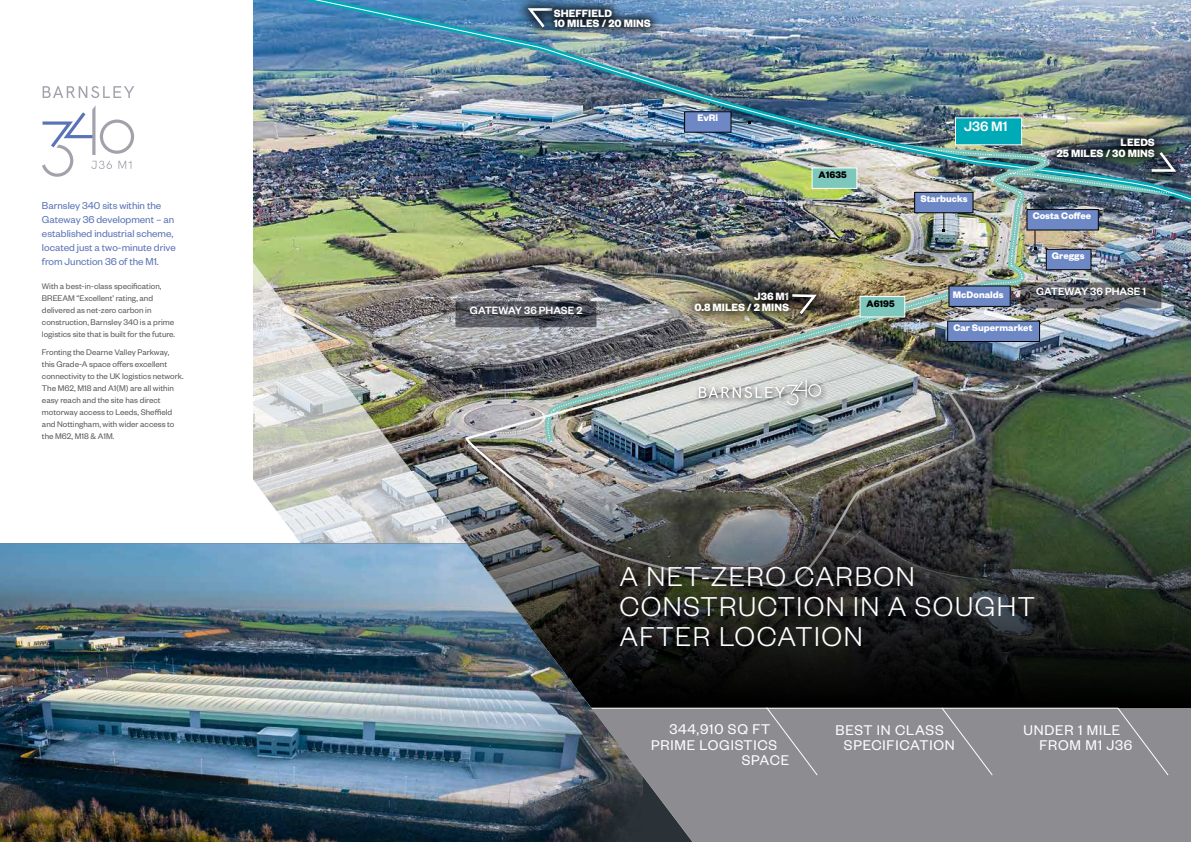
<style>
.page{position:relative;width:1191px;height:842px;background:#fff}
.page>*{position:absolute;margin:0;border:0;box-sizing:border-box;transform-origin:0 0}
.t1{font:300 30px/30px "Founders Grotesk";letter-spacing:.05em;color:#fff}
.t2{font:15.4px/15.4px "Founders Grotesk";letter-spacing:.05em;color:#fff}
.t3{font:500 14.9px "Founders Grotesk";color:#fff}
.t4{font:700 11.6px/10.5px "Founders Grotesk";color:#fff}
.t5{font:500 11.6px "Founders Grotesk";color:#fff}
.t6{font:11px/14px "Founders Grotesk";color:#5973b7}
.t7{font:700 10.5px "Founders Grotesk";color:#fff}
.t8{font:700 10.5px "Founders Grotesk";color:#000}
.t9{font:9px/12px "Founders Grotesk";color:#5a5a5a}
</style>
<div class="page">
<img style="left:253px;top:0;width:938px;height:226px">
<div style="left:955px;top:117px;width:67px;height:28px;background:#00aab6;border:1px solid #fff"></div>
<div style="left:684px;top:112px;width:47px;height:20px;background:#6d88c4"></div>
<div style="left:684px;top:111px;width:47px;height:22px;border:1px solid #000"></div>
<svg style="left:731px;top:121px;width:19px;height:3px"></svg>
<div style="left:514px;top:0;width:52px;height:41px;background:#000;opacity:.75"></div>
<svg style="left:527px;top:8px;width:17px;height:19px"></svg>
<div style="left:544px;top:0;width:117px;height:38px;background:#000;opacity:.75"></div>
<div style="left:1043px;top:124px;width:125px;height:48px;background:#000;opacity:.8"></div>
<div style="left:1137px;top:138px;width:52px;height:48px;background:#000;opacity:.75"></div>
<img style="left:693px;top:442px;width:284px;height:20px">
<img style="left:545px;top:138px;width:631px;height:304px">
<svg style="left:693px;top:462px;width:498px;height:247px;background:#2c302b"></svg>
<div style="left:544px;top:709px;width:647px;height:133px;background:#8d8c91"></div>
<svg style="left:43px;top:86px;width:91px;height:12px"></svg>
<svg style="left:42px;top:105px;width:92px;height:64px"></svg>
<img style="left:43px;top:169px;width:650px;height:374px">
<svg style="left:703px;top:708px;width:465px;height:68px"></svg>
<svg style="left:643px;top:543px;width:60px;height:299px"></svg>
<img style="left:0;top:543px;width:643px;height:299px">
<p class="t6" style="left:42px;top:198px;width:135px">Barnsley 340 sits within the<br>Gateway 36 development – an established industrial scheme, located just a two-minute drive from Junction 36 of the M1.</p>
<p class="t9" style="left:42px;top:280px;width:135px">With a best-in-class specification, BREEAM “Excellent’ rating, and delivered as net-zero carbon in construction, Barnsley 340 is a prime logistics site that is built for the future.</p>
<p class="t9" style="left:42px;top:345px;width:143px">Fronting the Dearne Valley Parkway, this Grade-A space offers excellent connectivity to the UK logistics network.<br>The M62, M18 and A1(M) are all within easy reach and the site has direct motorway access to Leeds, Sheffield and Nottingham, with wider access to the M62, M18 &amp; A1M.</p>
<p class="t4" style="left:554px;top:7px;width:99px">SHEFFIELD<br>10 MILES / 20 MINS</p>
<p class="t7" style="left:697px;top:111px;width:22px">EvRi</p>
<p class="t4" style="left:754px;top:291px;width:36px">J36 M1</p>
<p class="t5" style="left:470px;top:303px;width:114px">GATEWAY 36 PHASE 2</p>
<p class="t4" style="left:694px;top:301px;width:96px">0.8 MILES / 2 MINS</p>
<p class="t8" style="left:818px;top:168px;width:30px">A1635</p>
<p class="t8" style="left:866px;top:297px;width:30px">A6195</p>
<h3 class="t3" style="left:964px;top:117px;width:45px">J36 M1</h3>
<p class="t7" style="left:920px;top:192px;width:49px">Starbucks</p>
<p class="t7" style="left:953px;top:288px;width:52px">McDonalds</p>
<p class="t4" style="left:1056px;top:137px;width:100px;text-align:right">LEEDS<br>25 MILES / 30 MINS</p>
<p class="t7" style="left:1032px;top:209px;width:60px">Costa Coffee</p>
<p class="t7" style="left:1052px;top:249px;width:34px">Greggs</p>
<p class="t5" style="left:1036px;top:284px;width:112px">GATEWAY 36 PHASE 1</p>
<p class="t7" style="left:953px;top:321px;width:81px">Car Supermarket</p>
<h1 class="t1" style="left:619px;top:560px;width:417px">A NET-ZERO CARBON<br>CONSTRUCTION IN A SOUGHT<br>AFTER LOCATION</h1>
<h2 class="t2" style="left:669px;top:721px;width:102px">344,910 SQ FT</h2>
<h2 class="t2" style="left:651px;top:736px;width:128px">PRIME LOGISTICS</h2>
<h2 class="t2" style="left:741px;top:751px;width:49px">SPACE</h2>
<h2 class="t2" style="left:844px;top:721px;width:112px;text-indent:-8px">BEST IN CLASS<br>SPECIFICATION</h2>
<h2 class="t2" style="left:1039px;top:721px;width:94px;text-indent:-16px">UNDER 1 MILE<br>FROM M1 J36</h2>
</div>
